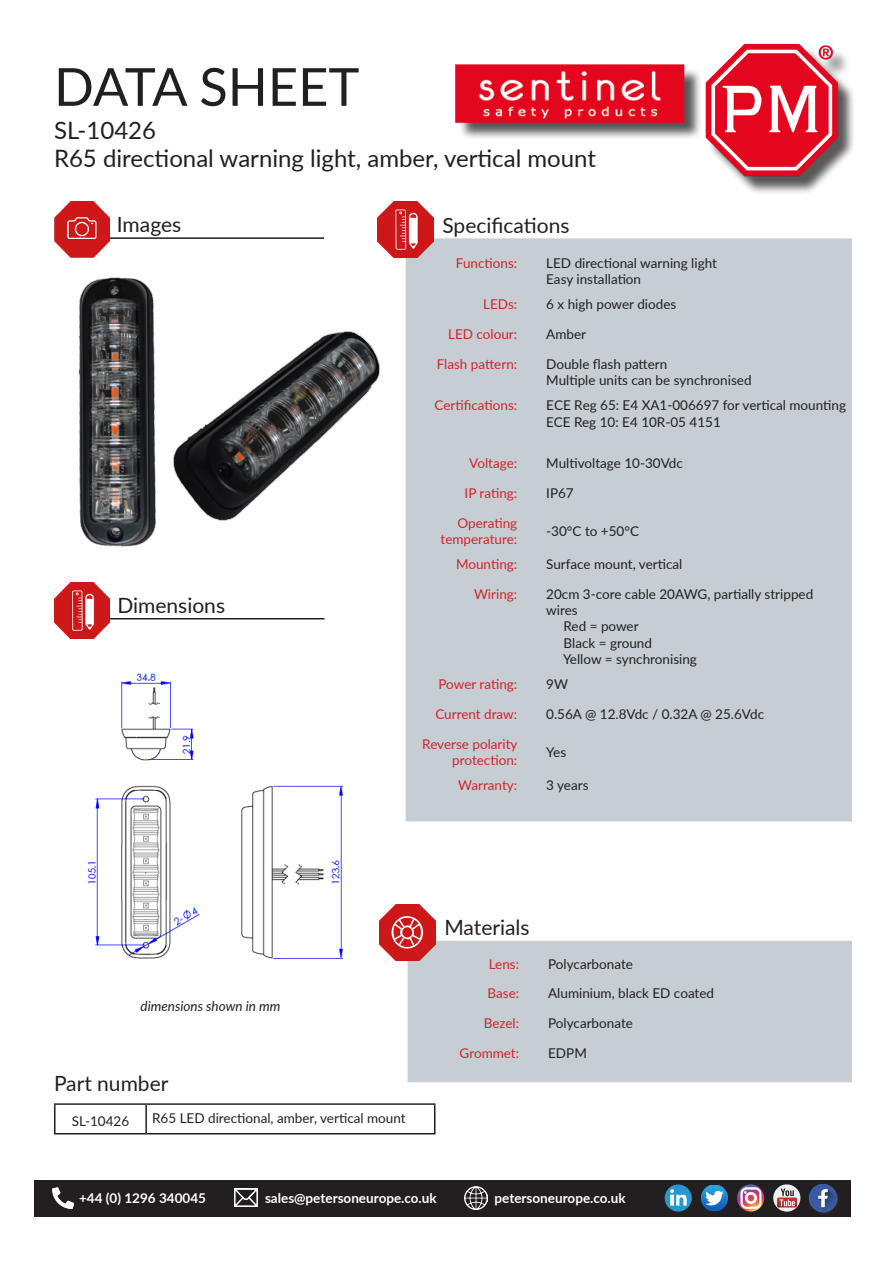
<style>
.page{position:relative;width:893px;height:1263px;background:#fff}
.page>*{position:absolute;margin:0;border:0;box-sizing:border-box;transform-origin:0 0}
.t1{font:52.5px "Lato";color:#231f20}
.t2{font:24px "Lato";color:#231f20}
.t3{font:21px "Lato";color:#231f20}
.t4{font:13.5px/16.2px "Lato";color:#231f20}
.t5{font:13.5px/16.2px "Lato";color:#d1232a;text-align:right}
.t6{font:700 13.5px "Lato";color:#fff}
.t7{font:italic 13.5px "Lato";color:#231f20}
</style>
<div class="page">
<img style="left:705px;top:43px;width:148px;height:150px">
<img style="left:54px;top:202px;width:55px;height:55px">
<hr style="left:109px;top:237px;width:215px;height:2px;background:#231f20">
<div style="left:406px;top:238px;width:446px;height:583px;background:#c6ced4"></div>
<img style="left:378px;top:202px;width:56px;height:55px">
<div style="left:408px;top:941px;width:444px;height:141px;background:#c6ced4"></div>
<img style="left:380px;top:904px;width:55px;height:56px">
<img style="left:54px;top:583px;width:56px;height:55px">
<hr style="left:110px;top:618px;width:214px;height:1px;background:#231f20">
<hr style="left:54px;top:1103px;width:92px;height:2px;background:#231f20">
<hr style="left:54px;top:1105px;width:2px;height:28px;background:#231f20">
<hr style="left:146px;top:1103px;width:289px;height:2px;background:#231f20">
<hr style="left:145px;top:1105px;width:2px;height:28px;background:#231f20">
<svg style="left:434px;top:1105px;width:1px;height:28px"></svg>
<hr style="left:54px;top:1133px;width:92px;height:1px;background:#231f20">
<hr style="left:146px;top:1133px;width:289px;height:1px;background:#231f20">
<div style="left:458px;top:67px;width:245px;height:74px;background:#231f20;opacity:.75"></div>
<img style="left:456px;top:64px;width:229px;height:58px">
<div style="left:34px;top:1180px;width:816px;height:36px;background:#231f20"></div>
<img style="left:773px;top:1184px;width:27px;height:27px;border-radius:14px">
<img style="left:806px;top:1181px;width:34px;height:34px;border-radius:17px">
<img style="left:737px;top:1184px;width:27px;height:27px;border-radius:13px">
<img style="left:701px;top:1184px;width:27px;height:27px;border-radius:14px">
<img style="left:665px;top:1184px;width:27px;height:27px;border-radius:14px">
<img style="left:52px;top:1187px;width:21px;height:21px">
<img style="left:234px;top:1188px;width:23px;height:18px">
<img style="left:465px;top:1186px;width:23px;height:23px">
<img style="left:78px;top:277px;width:78px;height:270px">
<img style="left:173px;top:331px;width:207px;height:190px">
<img style="left:87px;top:674px;width:256px;height:285px">
<p class="t1" style="left:54px;top:49px;width:307px">DATA SHEET</p>
<p class="t2" style="left:54px;top:113px;width:104px">SL-10426</p>
<p class="t2" style="left:54px;top:141px;width:544px">R65 directional warning light, amber, vertical mount</p>
<p class="t3" style="left:117px;top:210px;width:66px">Images</p>
<p class="t3" style="left:117px;top:591px;width:109px">Dimensions</p>
<p class="t3" style="left:442px;top:210px;width:129px">Specifications</p>
<p class="t5" style="left:456px;top:254px;width:63px">Functions:</p>
<p class="t4" style="left:546px;top:254px;width:172px">LED directional warning light</p>
<p class="t4" style="left:546px;top:270px;width:96px">Easy installation</p>
<p class="t5" style="left:483px;top:296px;width:36px">LEDs:</p>
<p class="t4" style="left:546px;top:296px;width:132px">6 x high power diodes</p>
<p class="t5" style="left:448px;top:325px;width:71px">LED colour:</p>
<p class="t4" style="left:546px;top:325px;width:41px">Amber</p>
<p class="t5" style="left:437px;top:355px;width:82px">Flash pattern:</p>
<p class="t4" style="left:546px;top:355px;width:123px">Double flash pattern</p>
<p class="t4" style="left:546px;top:371px;width:207px">Multiple units can be synchronised</p>
<p class="t5" style="left:434px;top:397px;width:84px">Certifications:</p>
<p class="t4" style="left:546px;top:397px;width:301px">ECE Reg 65: E4 XA1-006697 for vertical mounting</p>
<p class="t4" style="left:546px;top:413px;width:176px">ECE Reg 10: E4 10R-05 4151</p>
<p class="t5" style="left:469px;top:454px;width:49px">Voltage:</p>
<p class="t4" style="left:546px;top:454px;width:138px">Multivoltage 10-30Vdc</p>
<p class="t5" style="left:465px;top:484px;width:54px">IP rating:</p>
<p class="t4" style="left:546px;top:484px;width:29px">IP67</p>
<p class="t5" style="left:441px;top:514px;width:78px">Operating temperature:</p>
<p class="t4" style="left:546px;top:522px;width:94px">-30°C to +50°C</p>
<p class="t5" style="left:456px;top:556px;width:63px">Mounting:</p>
<p class="t4" style="left:546px;top:556px;width:138px">Surface mount, vertical</p>
<p class="t5" style="left:474px;top:585px;width:45px">Wiring:</p>
<p class="t4" style="left:546px;top:585px;width:268px">20cm 3-core cable 20AWG, partially stripped wires</p>
<p class="t4" style="left:564px;top:618px;width:77px">Red = power</p>
<p class="t4" style="left:564px;top:634px;width:90px">Black = ground</p>
<p class="t4" style="left:563px;top:650px;width:135px">Yellow = synchronising</p>
<p class="t5" style="left:439px;top:675px;width:80px">Power rating:</p>
<p class="t4" style="left:546px;top:675px;width:23px">9W</p>
<p class="t5" style="left:435px;top:705px;width:83px">Current draw:</p>
<p class="t4" style="left:546px;top:705px;width:219px">0.56A @ 12.8Vdc / 0.32A @ 25.6Vdc</p>
<p class="t5" style="left:422px;top:735px;width:97px">Reverse polarity protection:</p>
<p class="t4" style="left:546px;top:743px;width:21px">Yes</p>
<p class="t5" style="left:458px;top:776px;width:60px">Warranty:</p>
<p class="t4" style="left:546px;top:776px;width:44px">3 years</p>
<p class="t7" style="left:141px;top:997px;width:141px">dimensions shown in mm</p>
<p class="t3" style="left:54px;top:1068px;width:116px">Part number</p>
<p class="t4" style="left:72px;top:1112px;width:59px">SL-10426</p>
<p class="t4" style="left:152px;top:1110px;width:255px">R65 LED directional, amber, vertical mount</p>
<p class="t3" style="left:444px;top:913px;width:87px">Materials</p>
<p class="t5" style="left:489px;top:955px;width:32px">Lens:</p>
<p class="t4" style="left:548px;top:955px;width:86px">Polycarbonate</p>
<p class="t5" style="left:487px;top:985px;width:33px">Base:</p>
<p class="t4" style="left:548px;top:985px;width:167px">Aluminium, black ED coated</p>
<p class="t5" style="left:484px;top:1014px;width:37px">Bezel:</p>
<p class="t4" style="left:548px;top:1014px;width:86px">Polycarbonate</p>
<p class="t5" style="left:460px;top:1044px;width:61px">Grommet:</p>
<p class="t4" style="left:548px;top:1044px;width:40px">EDPM</p>
<p class="t6" style="left:79px;top:1188px;width:128px">+44 (0) 1296 340045</p>
<p class="t6" style="left:265px;top:1188px;width:173px">sales@petersoneurope.co.uk</p>
<p class="t6" style="left:495px;top:1188px;width:132px">petersoneurope.co.uk</p>
</div>
